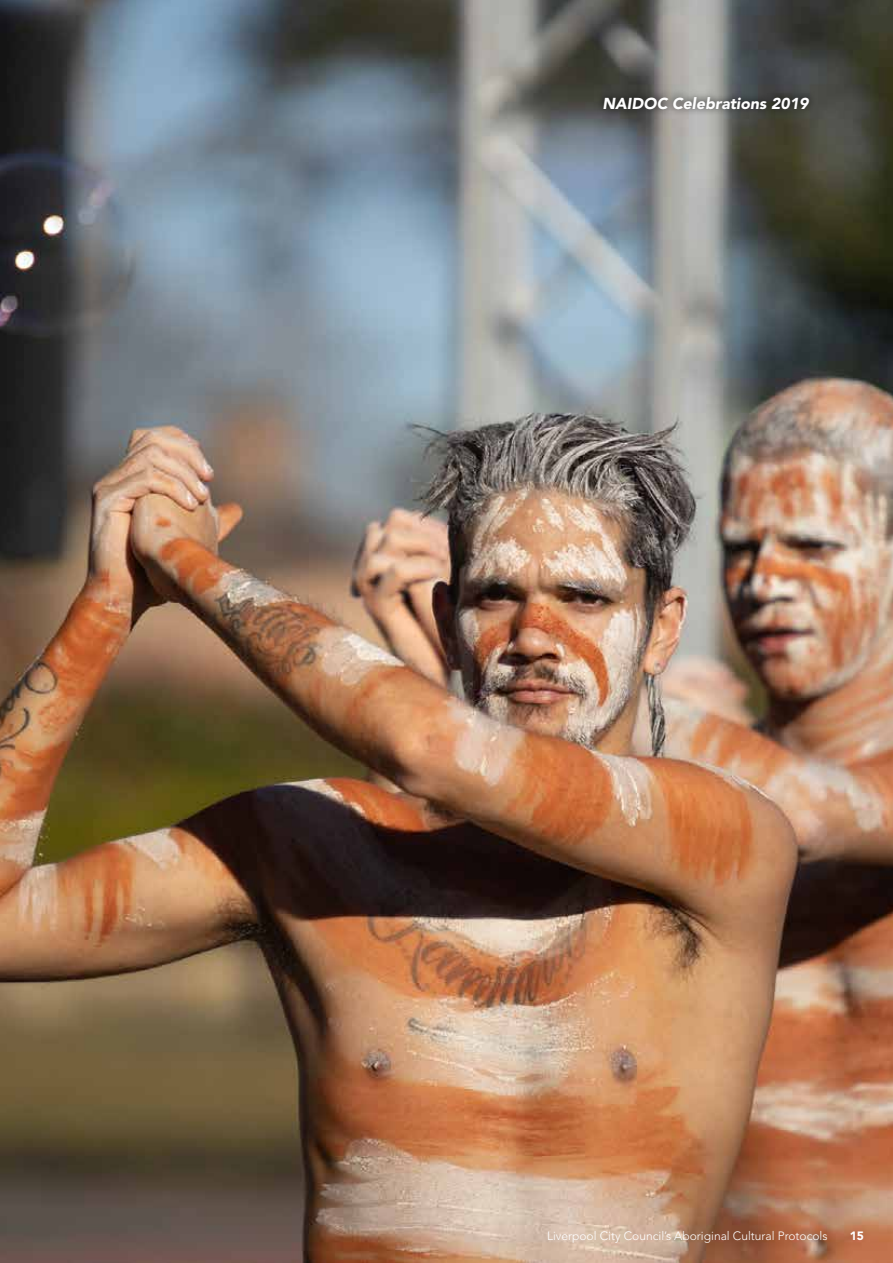
<style>
.page{position:relative;width:893px;height:1263px;background:#fff}
.page>*{position:absolute;margin:0;border:0;box-sizing:border-box;transform-origin:0 0}
.t1{font:italic 900 15.75px "Avenir LT Std";color:#fff}
.t2{font:300 12px "Avenir LT Std";color:#fff}
.t3{font:900 12px "Avenir LT Std";color:#fff}
</style>
<div class="page">
<img style="left:0;top:0;width:893px;height:1263px">
<div style="left:596px;top:89px;width:221px;height:28px;background:#000;opacity:.75"></div>
<h1 class="t1" style="left:602px;top:94px;width:207px">NAIDOC Celebrations 2019</h1>
<p class="t2" style="left:547px;top:1228px;width:282px">Liverpool City Council’s Aboriginal Cultural Protocols</p>
<p class="t3" style="left:850px;top:1228px;width:16px">15</p>
</div>
